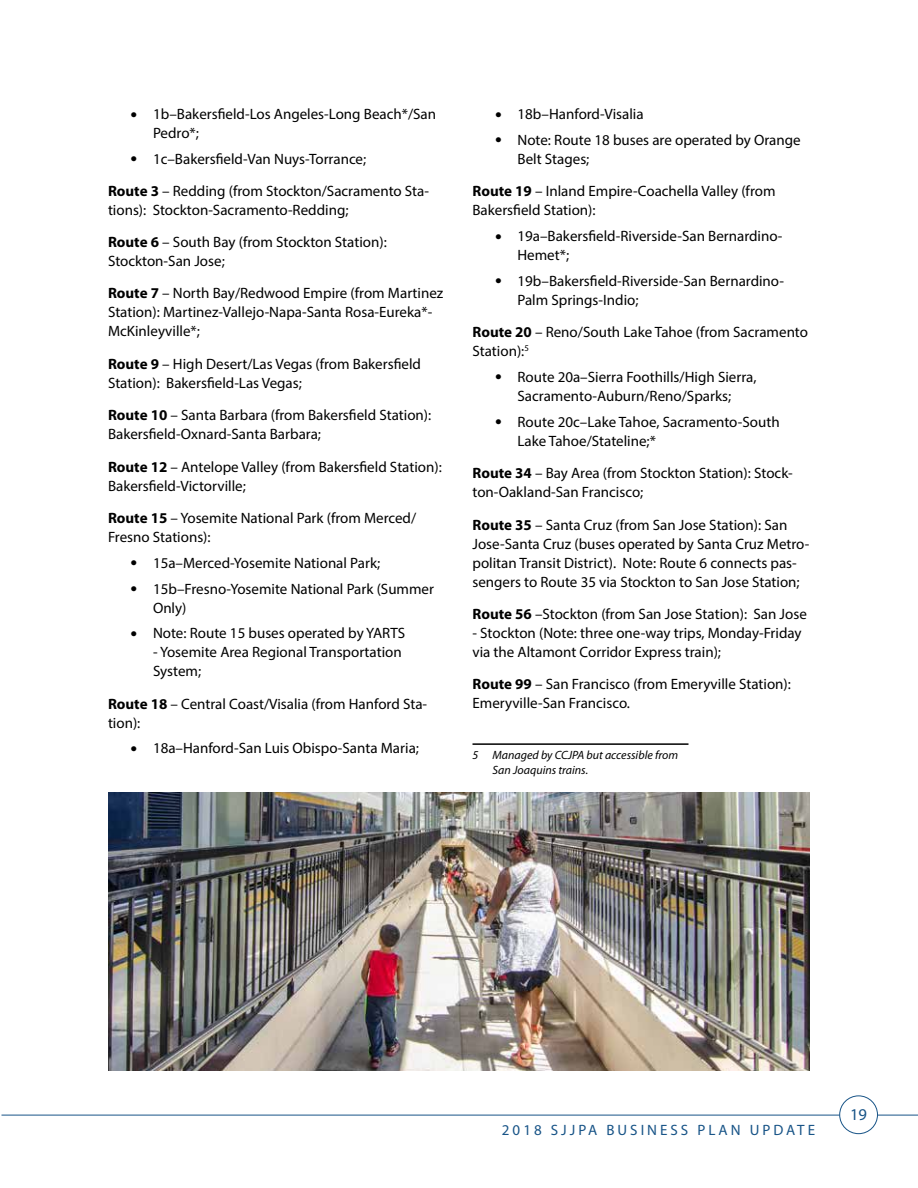
<style>
.page{position:relative;width:918px;height:1188px;background:#fff}
.page>*{position:absolute;margin:0;border:0;box-sizing:border-box;transform-origin:0 0}
.t1{font:16.5px "Myriad Pro";color:#185487}
.t2{font:15px/18.9px "Myriad Pro";color:#000}
.t3{font:15px "Myriad Pro";letter-spacing:.2em;color:#185487}
.t4{font:italic 12px/15px "Myriad Pro";color:#000}
.s1{font-size:24px}
.s2{font-weight:700}
</style>
<div class="page">
<hr style="left:1px;top:1115px;width:917px;height:1px;background:#185487">
<div style="left:840px;top:1096px;width:38px;height:38px;background:#fff;border-radius:50%"></div>
<div style="left:839px;top:1095px;width:39px;height:39px;border:1px solid #185487;border-radius:50%"></div>
<img style="left:108px;top:792px;width:702px;height:279px">
<hr style="left:472px;top:743px;width:216px;height:2px;background:#000">
<p class="t2" style="left:153px;top:105px;width:285px;text-indent:-22px"><span class="s1">•</span> 1b–Bakersfield-Los Angeles-Long Beach*/San<br>Pedro*;</p>
<p class="t2" style="left:108px;top:142px;width:323px;line-height:32.2px;text-indent:22px"><span class="s1">•</span> 1c–Bakersfield-Van Nuys-Torrance;<br><span class="s2">Route 3</span> – Redding (from Stockton/Sacramento Sta-</p>
<p class="t2" style="left:108px;top:193px;width:280px;line-height:32.5px">tions): Stockton-Sacramento-Redding;<br><span class="s2">Route 6</span> – South Bay (from Stockton Station):</p>
<p class="t2" style="left:108px;top:244px;width:337px;line-height:32.5px">Stockton-San Jose;<br><span class="s2">Route 7</span> – North Bay/Redwood Empire (from Martinez</p>
<p class="t2" style="left:108px;top:303px;width:326px">Station): Martinez-Vallejo-Napa-Santa Rosa-Eureka*-<br>McKinleyville*;</p>
<p class="t2" style="left:108px;top:354px;width:315px"><span class="s2">Route 9</span> – High Desert/Las Vegas (from Bakersfield<br>Station): Bakersfield-Las Vegas;</p>
<p class="t2" style="left:108px;top:406px;width:325px"><span class="s2">Route 10</span> – Santa Barbara (from Bakersfield Station):<br>Bakersfield-Oxnard-Santa Barbara;</p>
<p class="t2" style="left:108px;top:457px;width:335px"><span class="s2">Route 12</span> – Antelope Valley (from Bakersfield Station):<br>Bakersfield-Victorville;</p>
<p class="t2" style="left:108px;top:508px;width:310px"><span class="s2">Route 15</span> – Yosemite National Park (from Merced/<br>Fresno Stations):</p>
<p class="t2" style="left:130px;top:553px;width:251px"><span class="s1">•</span> 15a–Merced-Yosemite National Park;</p>
<p class="t2" style="left:153px;top:579px;width:283px;text-indent:-22px"><span class="s1">•</span> 15b–Fresno-Yosemite National Park (Summer<br>Only)</p>
<p class="t2" style="left:130px;top:624px;width:276px"><span class="s1">•</span> Note: Route 15 buses operated by YARTS</p>
<p class="t2" style="left:153px;top:643px;width:250px">- Yosemite Area Regional Transportation<br>System;</p>
<p class="t2" style="left:108px;top:694px;width:321px"><span class="s2">Route 18</span> – Central Coast/Visalia (from Hanford Sta&shy;tion):</p>
<p class="t2" style="left:130px;top:739px;width:290px"><span class="s1">•</span> 18a–Hanford-San Luis Obispo-Santa Maria;</p>
<p class="t2" style="left:495px;top:105px;width:150px"><span class="s1">•</span> 18b–Hanford-Visalia</p>
<p class="t2" style="left:518px;top:130px;width:285px;text-indent:-22px"><span class="s1">•</span> Note: Route 18 buses are operated by Orange<br>Belt Stages;</p>
<p class="t2" style="left:472px;top:182px;width:305px"><span class="s2">Route 19</span> – Inland Empire-Coachella Valley (from<br>Bakersfield Station):</p>
<p class="t2" style="left:518px;top:226px;width:267px;text-indent:-22px"><span class="s1">•</span> 19a–Bakersfield-Riverside-San Bernardino-<br>Hemet*;</p>
<p class="t2" style="left:518px;top:271px;width:268px;text-indent:-22px"><span class="s1">•</span> 19b–Bakersfield-Riverside-San Bernardino-<br>Palm Springs-Indio;</p>
<p class="t2" style="left:472px;top:322px;width:337px"><span class="s2">Route 20</span> – Reno/South Lake Tahoe (from Sacramento<br>Station):<sup>5</sup></p>
<p class="t2" style="left:495px;top:367px;width:263px;text-align:center"><span class="s1">•</span> Route 20a–Sierra Foothills/High Sierra,<br>Sacramento-Auburn/Reno/Sparks;</p>
<p class="t2" style="left:518px;top:412px;width:264px;text-indent:-22px"><span class="s1">•</span> Route 20c–Lake Tahoe, Sacramento-South<br>Lake Tahoe/Stateline;*</p>
<p class="t2" style="left:472px;top:463px;width:322px"><span class="s2">Route 34</span> – Bay Area (from Stockton Station): Stock&shy;ton-Oakland-San Francisco;</p>
<p class="t2" style="left:472px;top:515px;width:338px"><span class="s2">Route 35</span> – Santa Cruz (from San Jose Station): San Jose-Santa Cruz (buses operated by Santa Cruz Metro&shy;politan Transit District). Note: Route 6 connects pas&shy;sengers to Route 35 via Stockton to San Jose Station;</p>
<p class="t2" style="left:472px;top:604px;width:336px"><span class="s2">Route 56</span> –Stockton (from San Jose Station): San Jose</p>
<p class="t2" style="left:472px;top:623px;width:331px">- Stockton (Note: three one-way trips, Monday-Friday via the Altamont Corridor Express train);</p>
<p class="t2" style="left:472px;top:675px;width:320px"><span class="s2">Route 99</span> – San Francisco (from Emeryville Station):<br>Emeryville-San Francisco.</p>
<p class="t4" style="left:493px;top:747px;width:187px;text-indent:-20px">5 Managed by CCJPA but accessible from<br>San Joaquins trains.</p>
<p class="t3" style="left:502px;top:1121px;width:315px">2018 SJJPA BUSINESS PLAN UPDATE</p>
<p class="t1" style="left:850px;top:1104px;width:18px">19</p>
</div>
